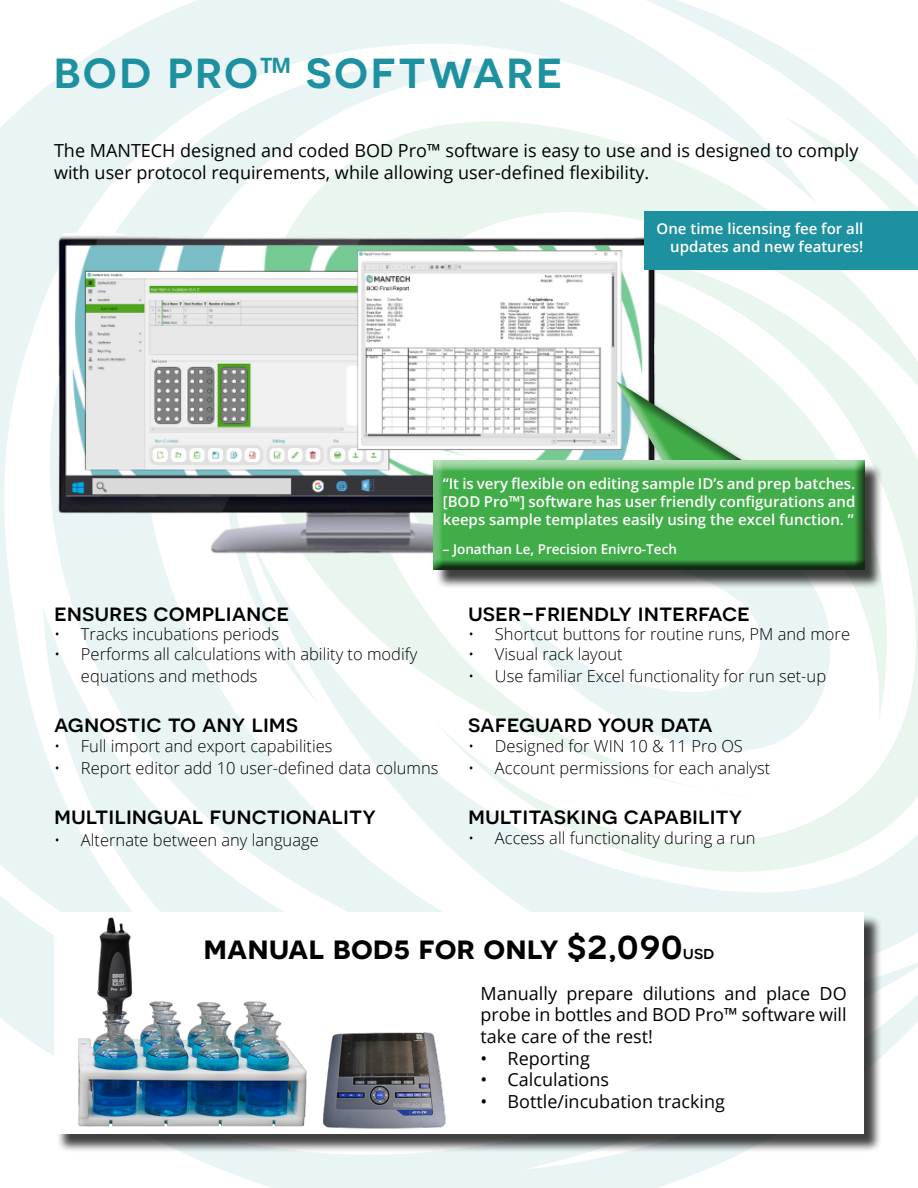
<style>
.page{position:relative;width:918px;height:1188px;background:#fff}
.page>*{position:absolute;margin:0;border:0;box-sizing:border-box;transform-origin:0 0}
.t1{font:600 42px "Novecentosanswide";letter-spacing:.065em;color:#1e91a0}
.t2{font:600 33px "Novecentosanswide";color:#000}
.t3{font:500 24px "Novecentosanswide";color:#000}
.t4{font:18px/21.6px "Open Sans";color:#000}
.t5{font:300 16.5px/21.6px "Open Sans";color:#000}
.t6{font:600 15px/18px "Open Sans";color:#fff;text-align:justify}
.t7{font:600 13.5px "Open Sans";color:#fff}
.s1{font-family:"Open Sans"}
.s2{font-weight:500;font-size:18px}
</style>
<div class="page">
<img style="left:0;top:0;width:918px;height:1188px">
<div style="left:56px;top:914px;width:827px;height:239px;background:#000;opacity:.75"></div>
<div style="left:54px;top:912px;width:810px;height:222px;background:#fff"></div>
<img style="left:78px;top:917px;width:368px;height:212px">
<img style="left:34px;top:233px;width:646px;height:324px">
<div style="left:619px;top:384px;width:145px;height:147px;background:#e8f6ed"></div>
<svg style="left:574px;top:343px;width:181px;height:107px"></svg>
<div style="left:435px;top:463px;width:449px;height:126px;background:#000;opacity:.75"></div>
<div style="left:422px;top:450px;width:452px;height:121px;background:#fff;opacity:.75"></div>
<div style="left:427px;top:453px;width:449px;height:118px;background:#000;opacity:.75"></div>
<div style="left:645px;top:212px;width:273px;height:58px;background:#1e91a0"></div>
<h1 class="t1" style="left:54px;top:48px;width:509px">BOD PRO<span class="s1">™</span> SOFTWARE</h1>
<p class="t4" style="left:54px;top:140px;width:806px">The MANTECH designed and coded BOD Pro™ software is easy to use and is designed to comply with user protocol requirements, while allowing user-defined flexibility.</p>
<p class="t6" style="left:657px;top:219px;width:208px;text-align:right">One time licensing fee for all updates and new features!</p>
<p class="t6" style="left:443px;top:474px;width:414px">“It is very flexible on editing sample ID’s and prep batches. [BOD Pro™] software has user friendly configurations and keeps sample templates easily using the excel function. ”</p>
<p class="t7" style="left:443px;top:539px;width:236px">– Jonathan Le, Precision Enivro-Tech</p>
<h3 class="t3" style="left:54px;top:598px;width:237px">ensures compliance</h3>
<p class="t5" style="left:54px;top:623px;width:227px">• Tracks incubations periods</p>
<p class="t5" style="left:81px;top:643px;width:338px;text-indent:-27px">• Performs all calculations with ability to modify equations and methods</p>
<h3 class="t3" style="left:54px;top:709px;width:246px">agnostic to any lims</h3>
<p class="t5" style="left:54px;top:735px;width:280px">• Full import and export capabilities</p>
<p class="t5" style="left:54px;top:756px;width:386px">• Report editor add 10 user-defined data columns</p>
<h3 class="t3" style="left:54px;top:801px;width:323px">multilingual functionality</h3>
<p class="t5" style="left:54px;top:828px;width:266px">• Alternate between any language</p>
<h3 class="t3" style="left:468px;top:598px;width:283px">user-friendly interface</h3>
<p class="t5" style="left:468px;top:623px;width:384px">• Shortcut buttons for routine runs, PM and more</p>
<p class="t5" style="left:468px;top:643px;width:156px">• Visual rack layout</p>
<p class="t5" style="left:468px;top:664px;width:360px">• Use familiar Excel functionality for run set-up</p>
<h3 class="t3" style="left:468px;top:709px;width:246px">safeguard your data</h3>
<p class="t5" style="left:468px;top:735px;width:276px">• Designed for WIN 10 &amp; 11 Pro OS</p>
<p class="t5" style="left:468px;top:756px;width:304px">• Account permissions for each analyst</p>
<h3 class="t3" style="left:468px;top:801px;width:276px">multitasking capability</h3>
<p class="t5" style="left:468px;top:826px;width:289px">• Access all functionality during a run</p>
<h2 class="t2" style="left:203px;top:927px;width:513px">manual bod5 for only $2,090<span class="s2">usd</span></h2>
<p class="t4" style="left:481px;top:982px;width:368px;text-align:justify">Manually prepare dilutions and place DO probe in bottles and BOD Pro™ software will take care of the rest!</p>
<p class="t4" style="left:481px;top:1047px;width:111px">• Reporting</p>
<p class="t4" style="left:481px;top:1068px;width:130px">• Calculations</p>
<p class="t4" style="left:481px;top:1090px;width:246px">• Bottle/incubation tracking</p>
</div>
